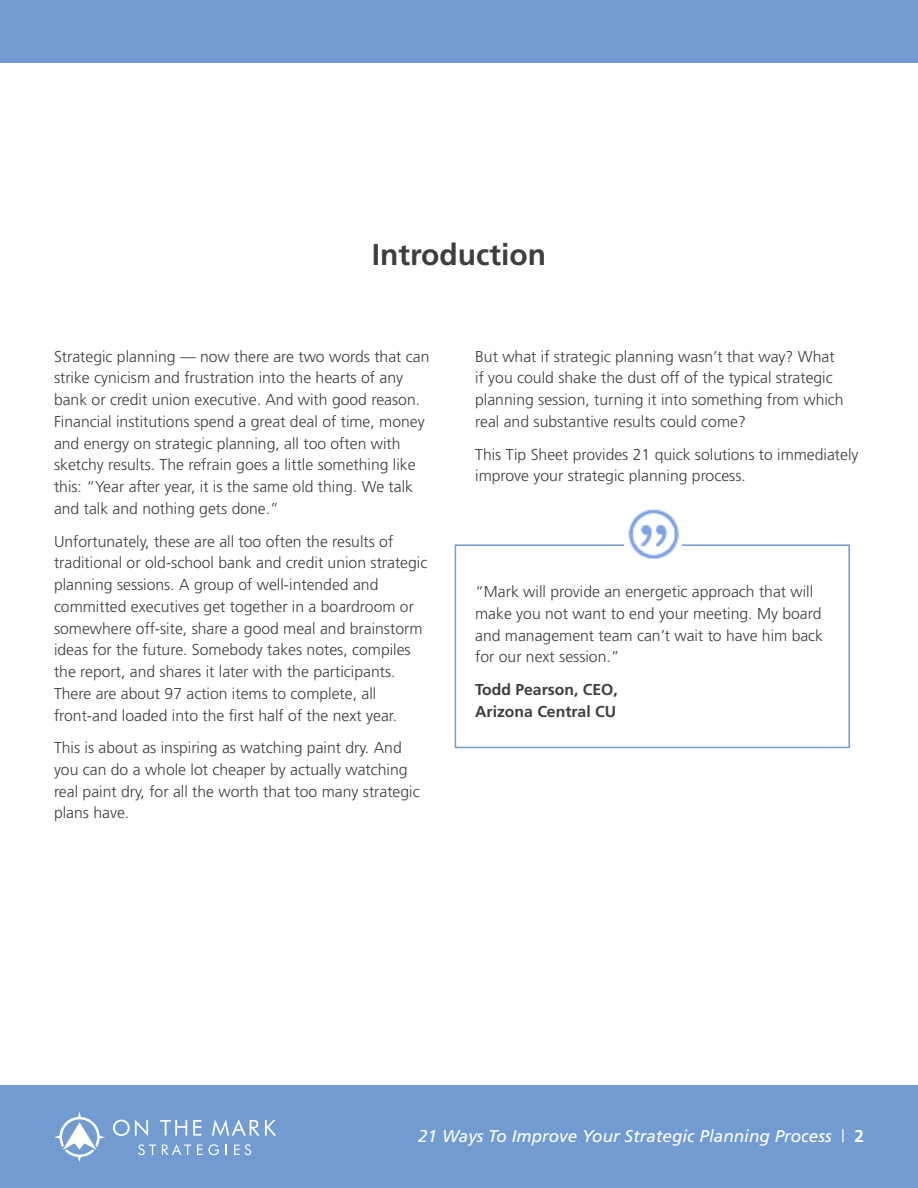
<style>
.page{position:relative;width:918px;height:1188px;background:#fff}
.page>*{position:absolute;margin:0;border:0;box-sizing:border-box;transform-origin:0 0}
.tip_title{font:700 30px "Frutiger";color:#3e3e3f}
.t1{font:italic 17.1px "Frutiger";color:#fff}
.t2{font:300 15.75px/21.8px "Frutiger";color:#3e3e3f}
.t3{font:700 15.75px/21.8px "Frutiger";color:#3e3e3f}
.s1{font-weight:300;font-style:normal}
.s2{font-weight:700;font-style:normal}
</style>
<div class="page">
<div style="left:0;top:0;width:918px;height:63px;background:#729cd1"></div>
<div style="left:0;top:1085px;width:918px;height:103px;background:#729cd1"></div>
<svg style="left:113px;top:1119px;width:35px;height:17px"></svg>
<svg style="left:160px;top:1120px;width:27px;height:16px"></svg>
<svg style="left:193px;top:1120px;width:8px;height:16px"></svg>
<svg style="left:212px;top:1119px;width:64px;height:17px"></svg>
<svg style="left:138px;top:1144px;width:18px;height:11px"></svg>
<svg style="left:162px;top:1144px;width:29px;height:11px"></svg>
<svg style="left:197px;top:1144px;width:22px;height:11px"></svg>
<svg style="left:234px;top:1144px;width:17px;height:11px"></svg>
<svg style="left:54px;top:1112px;width:51px;height:50px"></svg>
<div style="left:455px;top:544px;width:395px;height:204px;border:2px solid #729cd1"></div>
<img style="left:624px;top:509px;width:57px;height:50px">
<p class="tip_title" style="left:372px;top:237px;width:176px">Introduction</p>
<p class="t2" style="left:54px;top:345px;width:377px">Strategic planning — now there are two words that can strike cynicism and frustration into the hearts of any bank or credit union executive. And with good reason.<br>Financial institutions spend a great deal of time, money and energy on strategic planning, all too often with sketchy results. The refrain goes a little something like this: “Year after year, it is the same old thing. We talk and talk and nothing gets done.”</p>
<p class="t2" style="left:54px;top:530px;width:375px">Unfortunately, these are all too often the results of traditional or old-school bank and credit union strategic planning sessions. A group of well-intended and committed executives get together in a boardroom or somewhere off-site, share a good meal and brainstorm ideas for the future. Somebody takes notes, compiles the report, and shares it later with the participants.<br>There are about 97 action items to complete, all front-and loaded into the first half of the next year.</p>
<p class="t2" style="left:54px;top:737px;width:367px">This is about as inspiring as watching paint dry. And you can do a whole lot cheaper by actually watching real paint dry, for all the worth that too many strategic plans have.</p>
<p class="t2" style="left:475px;top:345px;width:370px">But what if strategic planning wasn’t that way? What if you could shake the dust off of the typical strategic planning session, turning it into something from which real and substantive results could come?</p>
<p class="t2" style="left:475px;top:443px;width:385px">This Tip Sheet provides 21 quick solutions to immediately improve your strategic planning process.</p>
<p class="t2" style="left:475px;top:581px;width:349px">“Mark will provide an energetic approach that will make you not want to end your meeting. My board and management team can’t wait to have him back for our next session.”</p>
<p class="t3" style="left:475px;top:678px;width:144px">Todd Pearson, CEO,<br>Arizona Central CU</p>
<p class="t1" style="left:418px;top:1126px;width:447px">21 Ways To Improve Your Strategic Planning Process <span class="s1">|</span> <span class="s2">2</span></p>
</div>
